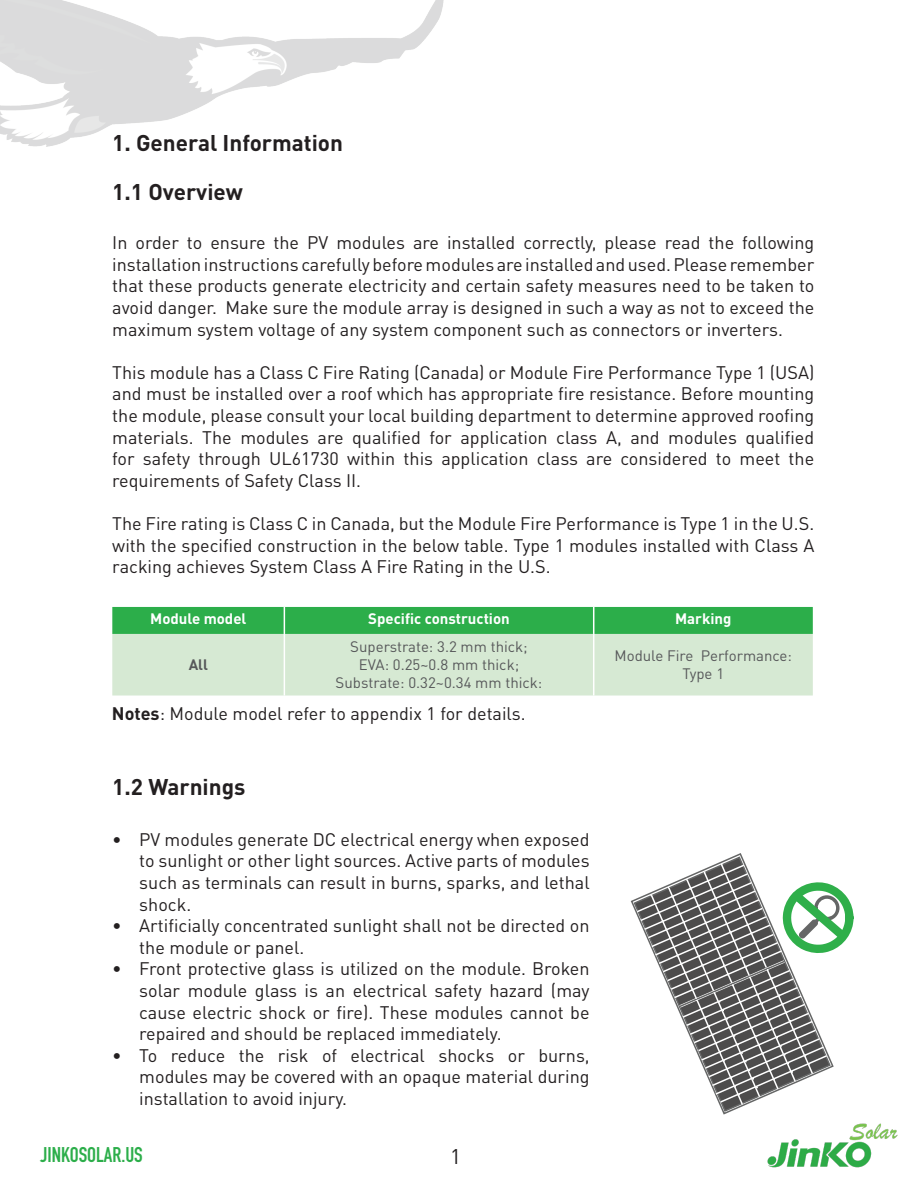
<style>
.page{position:relative;width:918px;height:1188px;background:#fff}
.page>*{position:absolute;margin:0;border:0;box-sizing:border-box;transform-origin:0 0}
.t1{font:700 22.5px "DIN Pro";color:#231f20}
.t2{font:21px "DIN Engschrift LT Pro";color:#2cae4a}
.t3{font:21px "DIN Pro";color:#231f20}
.t4{font:18px/21.6px "DIN Pro";color:#231f20;text-align:justify}
.t5{font:15px/18px "DIN Pro";color:#57585a;text-align:center}
.t6{font:700 15px "DIN Pro";color:#fff}
.t7{font:700 15px "DIN Pro";color:#57585a}
.s1{font-weight:700}
</style>
<div class="page">
<img style="left:767px;top:1123px;width:131px;height:45px">
<img style="left:0;top:0;width:444px;height:147px">
<svg style="left:633px;top:855px;width:112px;height:258px"></svg>
<svg style="left:635px;top:863px;width:15px;height:241px"></svg>
<svg style="left:650px;top:863px;width:204px;height:243px"></svg>
<svg style="left:112px;top:607px;width:701px;height:89px;background:#a3d7aa"></svg>
<p class="t1" style="left:112px;top:127px;width:232px">1. General Information</p>
<p class="t1" style="left:112px;top:177px;width:132px">1.1 Overview</p>
<p class="t4" style="left:112px;top:231px;width:704px">In order to ensure the PV modules are installed correctly, please read the following installation instructions carefully before modules are installed and used. Please remember that these products generate electricity and certain safety measures need to be taken to avoid danger. Make sure the module array is designed in such a way as not to exceed the maximum system voltage of any system component such as connectors or inverters.</p>
<p class="t4" style="left:112px;top:361px;width:704px">This module has a Class C Fire Rating (Canada) or Module Fire Performance Type 1 (USA) and must be installed over a roof which has appropriate fire resistance. Before mounting the module, please consult your local building department to determine approved roofing materials. The modules are qualified for application class A, and modules qualified for safety through UL61730 within this application class are considered to meet the requirements of Safety Class II.</p>
<p class="t4" style="left:112px;top:512px;width:704px">The Fire rating is Class C in Canada, but the Module Fire Performance is Type 1 in the U.S. with the specified construction in the below table. Type 1 modules installed with Class A racking achieves System Class A Fire Rating in the U.S.</p>
<p class="t6" style="left:150px;top:609px;width:98px">Module model</p>
<p class="t6" style="left:368px;top:609px;width:143px">Specific construction</p>
<p class="t6" style="left:675px;top:609px;width:58px">Marking</p>
<p class="t7" style="left:189px;top:655px;width:21px">All</p>
<p class="t5" style="left:350px;top:637px;width:179px">Superstrate: 3.2 mm thick;</p>
<p class="t5" style="left:359px;top:655px;width:162px">EVA: 0.25~0.8 mm thick;</p>
<p class="t5" style="left:336px;top:673px;width:208px">Substrate: 0.32~0.34 mm thick:</p>
<p class="t5" style="left:614px;top:646px;width:179px">Module Fire Performance:<br>Type 1</p>
<p class="t4" style="left:112px;top:702px;width:415px"><span class="s1">Notes</span>: Module model refer to appendix 1 for details.</p>
<p class="t1" style="left:112px;top:771px;width:135px">1.2 Warnings</p>
<p class="t4" style="left:139px;top:828px;width:452px;text-indent:-27px">• PV modules generate DC electrical energy when exposed to sunlight or other light sources. Active parts of modules such as terminals can result in burns, sparks, and lethal shock.</p>
<p class="t4" style="left:139px;top:914px;width:452px;text-indent:-27px">• Artificially concentrated sunlight shall not be directed on the module or panel.</p>
<p class="t4" style="left:139px;top:957px;width:452px;text-indent:-27px">• Front protective glass is utilized on the module. Broken solar module glass is an electrical safety hazard (may cause electric shock or fire). These modules cannot be repaired and should be replaced immediately.</p>
<p class="t4" style="left:139px;top:1044px;width:452px;text-indent:-27px">• To reduce the risk of electrical shocks or burns, modules may be covered with an opaque material during installation to avoid injury.</p>
<p class="t2" style="left:40px;top:1143px;width:104px">JINKOSOLAR.US</p>
<p class="t3" style="left:450px;top:1142px;width:12px">1</p>
</div>
